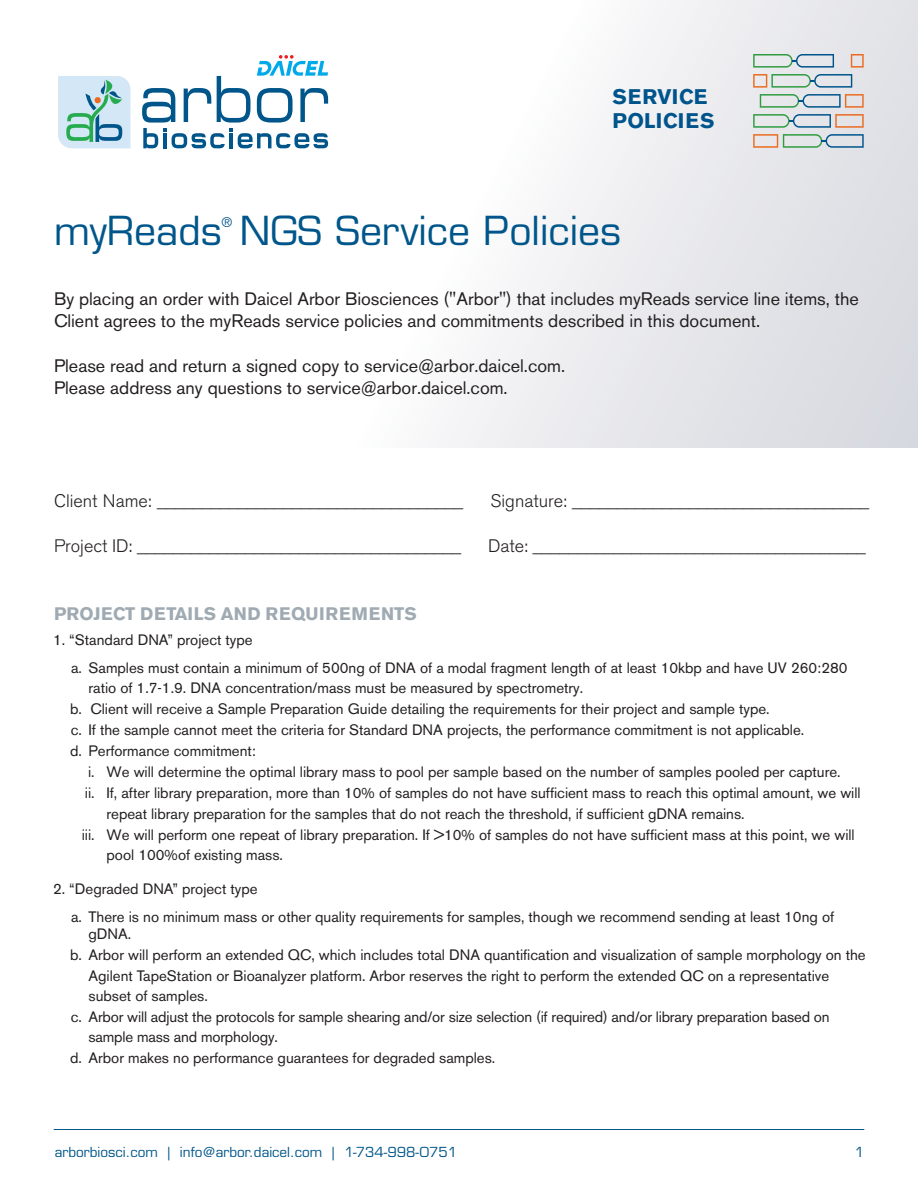
<style>
.page{position:relative;width:918px;height:1188px;background:#fff}
.page>*{position:absolute;margin:0;border:0;box-sizing:border-box;transform-origin:0 0}
.t1{font:39px "Eurostile LT Std";color:#00568a}
.t2{font:700 21px/24px "Akzidenz Grotesk BE";letter-spacing:.03em;color:#00548c}
.t3{font:18px/22.2px "Akzidenz Grotesk BE";color:#231f20}
.t4{font:300 18px "Akzidenz Grotesk BE";color:#231f20}
.t5{font:700 18px "Akzidenz Grotesk BE";letter-spacing:.02em;color:#9faab2}
.t6{font:15px/27.8px "Akzidenz Grotesk BE";color:#231f20}
.t7{font:13.5px "Eurostile LT Std";color:#00568a}
.t8{font:13.05px "Eurostile LT Std";color:#00568a}
</style>
<div class="page">
<div style="left:0;top:0;width:918px;height:447px;background:linear-gradient(to right,#fff,#e1e2e7)"></div>
<svg style="left:142px;top:55px;width:186px;height:93px"></svg>
<svg style="left:58px;top:76px;width:73px;height:72px;background:#b1d4da"></svg>
<svg style="left:851px;top:54px;width:13px;height:14px"></svg>
<svg style="left:760px;top:94px;width:104px;height:14px"></svg>
<svg style="left:753px;top:114px;width:111px;height:14px;background:#c0c8c3"></svg>
<svg style="left:753px;top:134px;width:111px;height:14px;background:#bec8c3"></svg>
<svg style="left:753px;top:74px;width:99px;height:14px"></svg>
<svg style="left:753px;top:54px;width:81px;height:14px"></svg>
<hr style="left:54px;top:1129px;width:810px;height:1px;background:#00568a">
<p class="t2" style="left:612px;top:85px;width:104px">SERVICE<br>POLICIES</p>
<p class="t1" style="left:54px;top:207px;width:169px">myReads</p>
<p class="t8" style="left:222px;top:215px;width:12px">®</p>
<p class="t1" style="left:240px;top:207px;width:383px">NGS Service Policies</p>
<p class="t3" style="left:54px;top:288px;width:806px">By placing an order with Daicel Arbor Biosciences ("Arbor") that includes myReads service line items, the<br>Client agrees to the myReads service policies and commitments described in this document.</p>
<p class="t3" style="left:54px;top:355px;width:513px">Please read and return a signed copy to service@arbor.daicel.com.<br>Please address any questions to service@arbor.daicel.com.</p>
<p class="t4" style="left:54px;top:490px;width:411px">Client Name: __________________________________</p>
<p class="t4" style="left:491px;top:490px;width:380px">Signature: _________________________________</p>
<p class="t4" style="left:54px;top:535px;width:409px">Project ID: ____________________________________</p>
<p class="t4" style="left:488px;top:535px;width:379px">Date: _____________________________________</p>
<p class="t5" style="left:54px;top:603px;width:364px">PROJECT DETAILS AND REQUIREMENTS</p>
<p class="t6" style="left:71px;top:626px;width:778px;text-indent:-18px">1. “Standard DNA” project type<br>a. Samples must contain a minimum of 500ng of DNA of a modal fragment length of at least 10kbp and have UV 260:280</p>
<p class="t6" style="left:88px;top:674px;width:496px">ratio of 1.7-1.9. DNA concentration/mass must be measured by spectrometry.</p>
<p class="t6" style="left:70px;top:695px;width:701px">b. Client will receive a Sample Preparation Guide detailing the requirements for their project and sample type.</p>
<p class="t6" style="left:71px;top:716px;width:735px">c. If the sample cannot meet the criteria for Standard DNA projects, the performance commitment is not applicable.</p>
<p class="t6" style="left:70px;top:737px;width:187px">d. Performance commitment:</p>
<p class="t6" style="left:88px;top:758px;width:754px">i. We will determine the optimal library mass to pool per sample based on the number of samples pooled per capture.</p>
<p class="t6" style="left:85px;top:779px;width:777px">ii. If, after library preparation, more than 10% of samples do not have sufficient mass to reach this optimal amount, we will</p>
<p class="t6" style="left:106px;top:800px;width:640px">repeat library preparation for the samples that do not reach the threshold, if sufficient gDNA remains.</p>
<p class="t6" style="left:82px;top:821px;width:774px">iii. We will perform one repeat of library preparation. If &gt;10% of samples do not have sufficient mass at this point, we will</p>
<p class="t6" style="left:106px;top:841px;width:178px">pool 100%of existing mass.</p>
<p class="t6" style="left:71px;top:875px;width:765px;text-indent:-18px">2. “Degraded DNA” project type<br>a. There is no minimum mass or other quality requirements for samples, though we recommend sending at least 10ng of</p>
<p class="t6" style="left:88px;top:920px;width:44px">gDNA.</p>
<p class="t6" style="left:70px;top:941px;width:797px">b. Arbor will perform an extended QC, which includes total DNA quantification and visualization of sample morphology on the</p>
<p class="t6" style="left:88px;top:962px;width:742px">Agilent TapeStation or Bioanalyzer platform. Arbor reserves the right to perform the extended QC on a representative</p>
<p class="t6" style="left:88px;top:982px;width:121px">subset of samples.</p>
<p class="t6" style="left:71px;top:1003px;width:761px">c. Arbor will adjust the protocols for sample shearing and/or size selection (if required) and/or library preparation based on</p>
<p class="t6" style="left:88px;top:1023px;width:191px">sample mass and morphology.</p>
<p class="t6" style="left:70px;top:1044px;width:427px">d. Arbor makes no performance guarantees for degraded samples.</p>
<p class="t7" style="left:55px;top:1144px;width:404px">arborbiosci.com | info@arbor.daicel.com | 1-734-998-0751</p>
<p class="t7" style="left:855px;top:1144px;width:11px">1</p>
</div>
